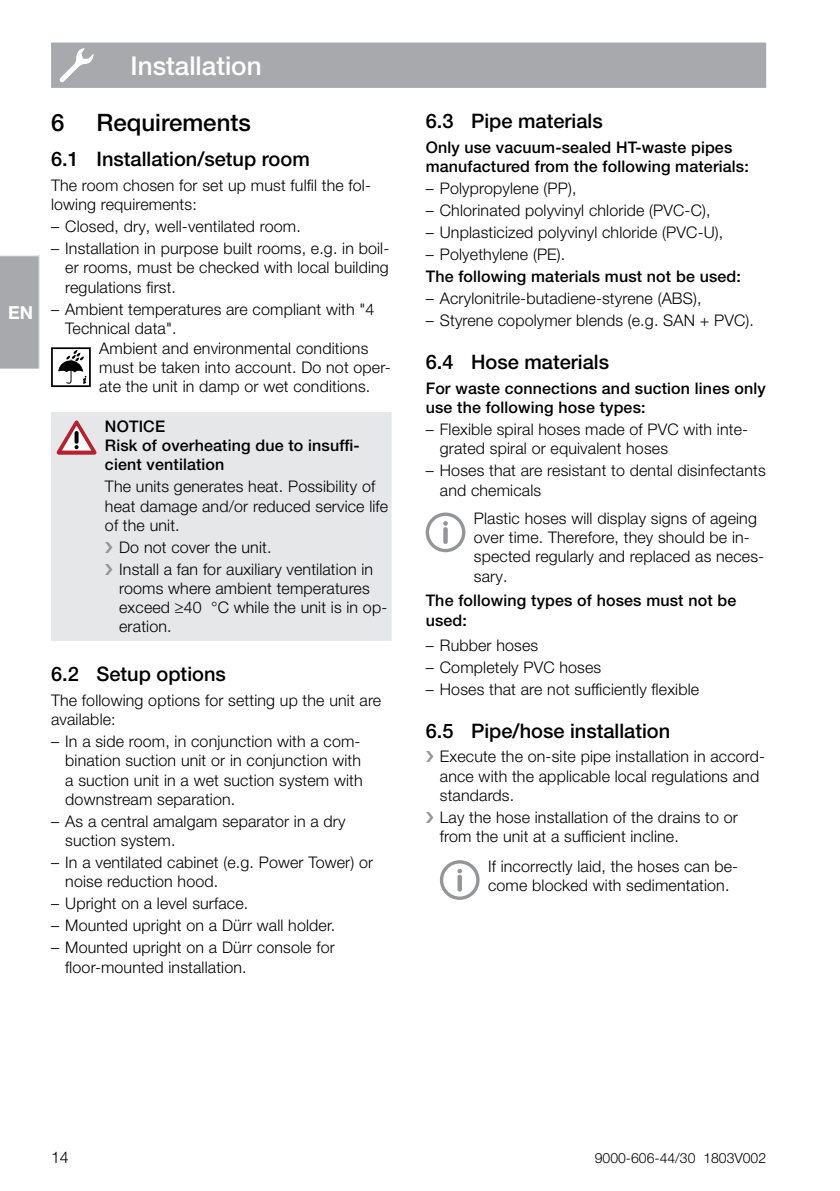
<style>
.page{position:relative;width:840px;height:1191px;background:#fff}
.page>*{position:absolute;margin:0;border:0;box-sizing:border-box;transform-origin:0 0}
.t1{font:500 26px "Helvetica Neue LT Pro";color:#fff}
.t2{font:500 24px "Helvetica Neue LT Pro";color:#000}
.t3{font:500 20px "Helvetica Neue LT Pro";color:#000}
.t4{font:700 18px "Helvetica Neue LT Pro";color:#fff}
.t5{font:300 16px/19.2px "Helvetica Neue LT Pro";letter-spacing:.01em;color:#000}
.t6{font:500 16px/19.2px "Helvetica Neue LT Pro";letter-spacing:.01em;color:#000}
.t7{font:300 14px "Helvetica Neue LT Pro";color:#000}
</style>
<div class="page">
<svg style="left:425px;top:512px;width:40px;height:40px"></svg>
<svg style="left:439px;top:860px;width:40px;height:40px"></svg>
<svg style="left:51px;top:347px;width:40px;height:40px"></svg>
<div style="left:51px;top:412px;width:340px;height:229px;background:#e6e7e8"></div>
<svg style="left:57px;top:420px;width:39px;height:35px"></svg>
<div style="left:51px;top:43px;width:714px;height:45px;background:#a7a9ac"></div>
<svg style="left:0;top:255px;width:40px;height:114px;background:#aaacae"></svg>
<svg style="left:105px;top:541px;width:8px;height:12px"></svg>
<svg style="left:105px;top:563px;width:8px;height:12px"></svg>
<p class="t4" style="left:8px;top:301px;width:27px">EN</p>
<h1 class="t1" style="left:130px;top:50px;width:133px">Installation</h1>
<h2 class="t2" style="left:51px;top:108px;width:15px">6</h2>
<h2 class="t2" style="left:96px;top:108px;width:156px">Requirements</h2>
<p class="t3" style="left:51px;top:147px;width:260px">6.1 Installation/setup room</p>
<p class="t5" style="left:51px;top:175px;width:321px">The room chosen for set up must fulfil the fol&shy;lowing requirements:</p>
<p class="t5" style="left:51px;top:216px;width:248px">– Closed, dry, well-ventilated room.</p>
<p class="t5" style="left:65px;top:238px;width:325px;text-align:justify;text-indent:-14px">– Installation in purpose built rooms, e. g. in boil&shy;er rooms, must be checked with local building regulations first.</p>
<p class="t5" style="left:65px;top:299px;width:310px;text-indent:-14px">– Ambient temperatures are compliant with "4<br>Technical data".</p>
<p class="t5" style="left:99px;top:338px;width:293px">Ambient and environmental conditions must be taken into account. Do not oper&shy;ate the unit in damp or wet conditions.</p>
<p class="t6" style="left:105px;top:416px;width:256px">NOTICE<br>Risk of overheating due to insuffi&shy;cient ventilation</p>
<p class="t5" style="left:105px;top:477px;width:284px">The units generates heat. Possibility of heat damage and/or reduced service life of the unit.</p>
<p class="t5" style="left:119px;top:536px;width:255px;line-height:22px">Do not cover the unit.<br>Install a fan for auxiliary ventilation in</p>
<p class="t5" style="left:119px;top:578px;width:269px">rooms where ambient temperatures exceed ≥40 °C while the unit is in op&shy;eration.</p>
<p class="t3" style="left:51px;top:662px;width:176px">6.2 Setup options</p>
<p class="t5" style="left:51px;top:690px;width:331px">The following options for setting up the unit are available:</p>
<p class="t5" style="left:65px;top:731px;width:299px;text-indent:-14px">– In a side room, in conjunction with a com&shy;bination suction unit or in conjunction with a suction unit in a wet suction system with downstream separation.</p>
<p class="t5" style="left:65px;top:811px;width:281px;text-indent:-14px">– As a central amalgam separator in a dry suction system.</p>
<p class="t5" style="left:65px;top:852px;width:309px;text-indent:-14px">– In a ventilated cabinet (e. g. Power Tower) or noise reduction hood.</p>
<p class="t5" style="left:51px;top:893px;width:195px">– Upright on a level surface.</p>
<p class="t5" style="left:51px;top:915px;width:282px">– Mounted upright on a Dürr wall holder.</p>
<p class="t5" style="left:65px;top:937px;width:271px;text-indent:-14px">– Mounted upright on a Dürr console for floor-mounted installation.</p>
<p class="t3" style="left:425px;top:109px;width:178px">6.3 Pipe materials</p>
<p class="t6" style="left:425px;top:137px;width:324px">Only use vacuum-sealed HT-waste pipes manufactured from the following materials:</p>
<p class="t5" style="left:425px;top:178px;width:152px">– Polypropylene (PP),</p>
<p class="t5" style="left:425px;top:200px;width:286px">– Chlorinated polyvinyl chloride (PVC-C),</p>
<p class="t5" style="left:425px;top:222px;width:299px">– Unplasticized polyvinyl chloride (PVC-U),</p>
<p class="t5" style="left:425px;top:244px;width:138px">– Polyethylene (PE).</p>
<p class="t6" style="left:425px;top:266px;width:316px">The following materials must not be used:</p>
<p class="t5" style="left:425px;top:288px;width:277px">– Acrylonitrile-butadiene-styrene (ABS),</p>
<p class="t5" style="left:425px;top:310px;width:326px">– Styrene copolymer blends (e. g. SAN + PVC).</p>
<p class="t3" style="left:425px;top:350px;width:185px">6.4 Hose materials</p>
<p class="t6" style="left:425px;top:378px;width:341px">For waste connections and suction lines only use the following hose types:</p>
<p class="t5" style="left:439px;top:419px;width:309px;text-indent:-14px">– Flexible spiral hoses made of PVC with inte&shy;grated spiral or equivalent hoses</p>
<p class="t5" style="left:439px;top:461px;width:327px;text-indent:-14px">– Hoses that are resistant to dental disinfectants and chemicals</p>
<p class="t5" style="left:473px;top:508px;width:291px">Plastic hoses will display signs of ageing over time. Therefore, they should be in&shy;spected regularly and replaced as neces&shy;sary.</p>
<p class="t6" style="left:425px;top:591px;width:312px">The following types of hoses must not be used:</p>
<p class="t5" style="left:425px;top:635px;width:114px">– Rubber hoses</p>
<p class="t5" style="left:425px;top:657px;width:177px">– Completely PVC hoses</p>
<p class="t5" style="left:425px;top:679px;width:275px">– Hoses that are not sufficiently flexible</p>
<p class="t3" style="left:425px;top:718px;width:246px">6.5 Pipe/hose installation</p>
<p class="t5" style="left:439px;top:746px;width:326px">Execute the on-site pipe installation in accord&shy;ance with the applicable local regulations and standards.</p>
<p class="t5" style="left:439px;top:807px;width:299px">Lay the hose installation of the drains to or from the unit at a sufficient incline.</p>
<p class="t5" style="left:488px;top:856px;width:251px">If incorrectly laid, the hoses can be&shy;come blocked with sedimentation.</p>
<p class="t5" style="left:51px;top:1147px;width:19px">14</p>
<p class="t7" style="left:594px;top:1149px;width:173px">9000-606-44/30 1803V002</p>
</div>
